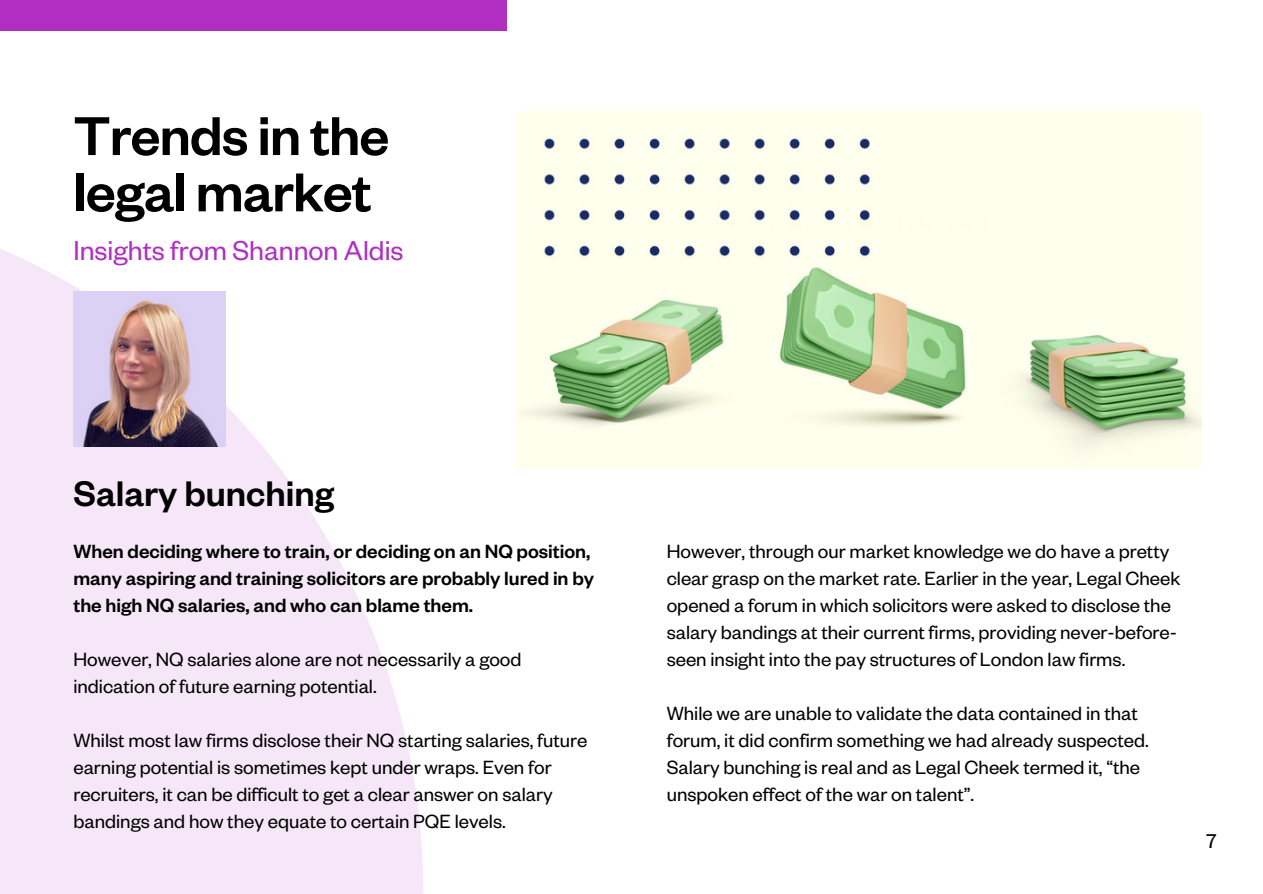
<style>
.page{position:relative;width:1263px;height:894px;background:#fff}
.page>*{position:absolute;margin:0;border:0;box-sizing:border-box;transform-origin:0 0}
.t1{font:500 60px/56.2px "Founders Grotesk";letter-spacing:-.015em;color:#000}
.t2{font:500 39px "Founders Grotesk";color:#000}
.t3{font:30px "Founders Grotesk";color:#b12ec2}
.t4{font:21.9px "Founders Grotesk";color:#000}
.t5{font:21px/27px "Founders Grotesk";color:#000}
.t6{font:500 21px/27px "Founders Grotesk";color:#000}
</style>
<div class="page">
<svg style="left:0;top:249px;width:423px;height:644px;fill:#f6e7f8"></svg>
<div style="left:0;top:0;width:507px;height:31px;background:#b12ec2"></div>
<img style="left:517px;top:111px;width:684px;height:357px">
<img style="left:73px;top:291px;width:152px;height:155px">
<h1 class="t1" style="left:73px;top:119px;width:317px">Trends in the legal market</h1>
<h3 class="t3" style="left:73px;top:241px;width:332px">Insights from Shannon Aldis</h3>
<h2 class="t2" style="left:73px;top:481px;width:262px">Salary bunching</h2>
<p class="t6" style="left:73px;top:542px;width:522px">When deciding where to train, or deciding on an NQ position, many aspiring and training solicitors are probably lured in by the high NQ salaries, and who can blame them.</p>
<p class="t5" style="left:73px;top:650px;width:450px">However, NQ salaries alone are not necessarily a good indication of future earning potential.</p>
<p class="t5" style="left:73px;top:731px;width:516px">Whilst most law firms disclose their NQ starting salaries, future earning potential is sometimes kept under wraps. Even for recruiters, it can be difficult to get a clear answer on salary bandings and how they equate to certain PQE levels.</p>
<p class="t5" style="left:667px;top:542px;width:515px">However, through our market knowledge we do have a pretty clear grasp on the market rate. Earlier in the year, Legal Cheek opened a forum in which solicitors were asked to disclose the salary bandings at their current firms, providing never-before&shy;seen insight into the pay structures of London law firms.</p>
<p class="t5" style="left:667px;top:704px;width:484px">While we are unable to validate the data contained in that forum, it did confirm something we had already suspected.<br>Salary bunching is real and as Legal Cheek termed it, “the unspoken effect of the war on talent”.</p>
<p class="t4" style="left:1206px;top:833px;width:12px">7</p>
</div>
